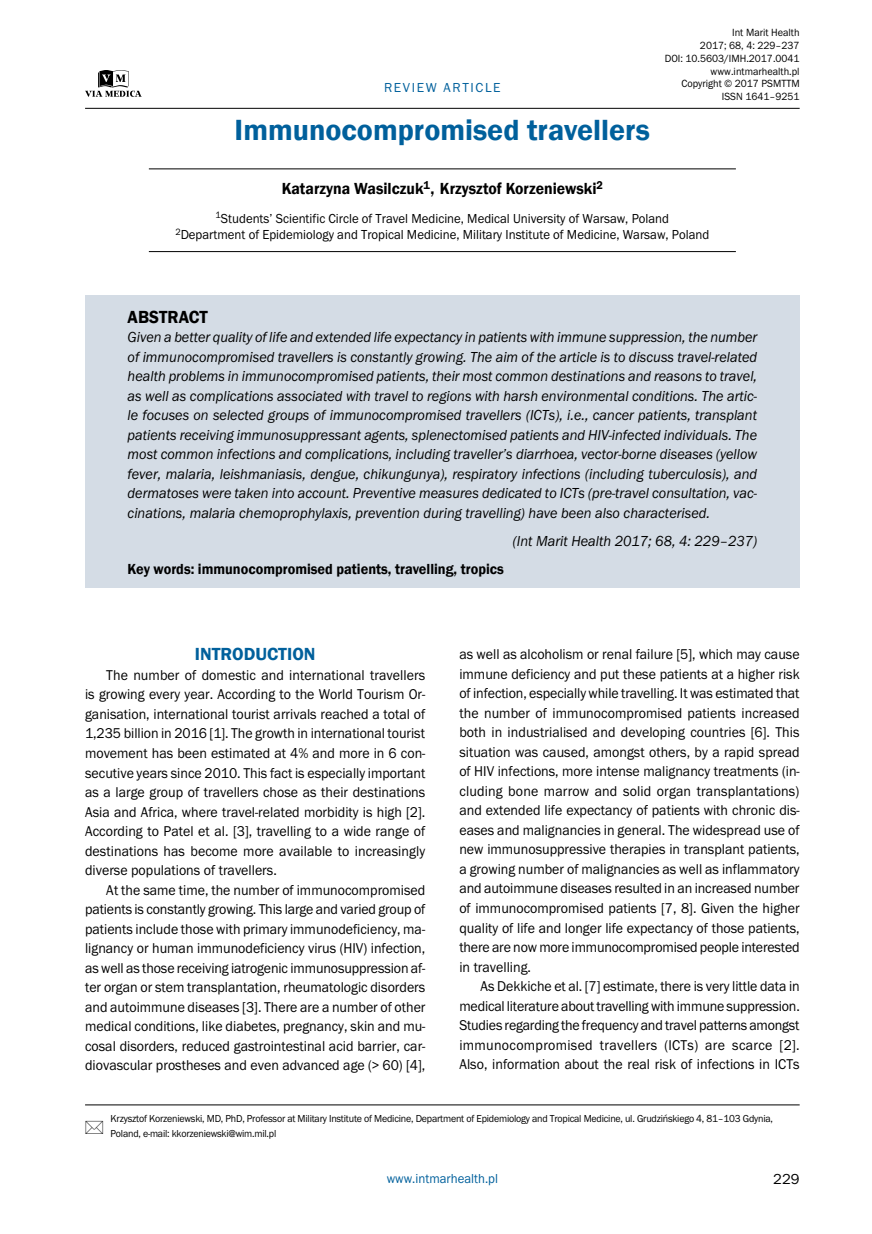
<style>
.page{position:relative;width:872px;height:1234px;background:#fff}
.page>*{position:absolute;margin:0;border:0;box-sizing:border-box;transform-origin:0 0}
.t1{font:600 30px "Franklin Gothic";color:#00609c}
.t2{font:600 18px "Franklin Gothic";color:#00609c}
.t3{font:600 18px "Franklin Gothic";color:#000;scale:.95 1}
.t4{font:600 16.5px "Franklin Gothic";color:#000;scale:.95 1}
.t5{font:italic 15px/19.5px "Franklin Got Itc TEE";color:#000;text-align:justify;scale:.95 1}
.t6{font:600 15px "Franklin Gothic";color:#000;scale:.95 1}
.t7{font:15px "Franklin Got Itc TEE";color:#000}
.t8{font:14.7px/19.5px "Franklin Got Itc TEE";color:#000;text-align:justify;scale:.95 1}
.t9{font:13.5px/16.2px "Franklin Got Itc TEE";color:#000;text-align:center;scale:.95 1}
.t10{font:13.5px "Franklin Got Itc TEE";color:#00609c;scale:.95 1}
.t11{font:13.5px "Franklin Got Itc TEE";letter-spacing:.12em;color:#00609c}
.t12{font:10.8px/12.8px "Franklin Got Itc TEE";color:#000;text-align:right;scale:.95 1}
.t13{font:10.5px/15px "Franklin Got Itc TEE";letter-spacing:-.02em;color:#000;scale:.95 1}
</style>
<div class="page">
<hr style="left:85px;top:108px;width:714px;height:1px;background:#000">
<svg style="left:85px;top:70px;width:57px;height:27px"></svg>
<hr style="left:85px;top:1104px;width:714px;height:1px;background:#000">
<div style="left:85px;top:295px;width:714px;height:292px;background:#d4dce5"></div>
<hr style="left:149px;top:168px;width:587px;height:1px;background:#000">
<hr style="left:149px;top:251px;width:587px;height:1px;background:#000">
<p class="t11" style="left:384px;top:80px;width:118px">REVIEW ARTICLE</p>
<p class="t12" style="left:664px;top:27px;width:144px">Int Marit Health<br>2017; 68, 4: 229–237<br>DOI: 10.5603/IMH.2017.0041 www.intmarhealth.pl<br>Copyright © 2017 PSMTTM<br>ISSN 1641–9251</p>
<h1 class="t1" style="left:235px;top:112px;width:417px">Immunocompromised travellers</h1>
<p class="t4" style="left:282px;top:178px;width:340px">Katarzyna Wasilczuk<sup>1</sup>, Krzysztof Korzeniewski<sup>2</sup></p>
<p class="t9" style="left:175px;top:210px;width:563px"><sup>1</sup>Students’ Scientific Circle of Travel Medicine, Medical University of Warsaw, Poland<br><sup>2</sup>Department of Epidemiology and Tropical Medicine, Military Institute of Medicine, Warsaw, Poland</p>
<p class="t3" style="left:128px;top:305px;width:86px">ABSTRACT</p>
<p class="t5" style="left:128px;top:327px;width:664px">Given a better quality of life and extended life expectancy in patients with immune suppression, the number of immunocompromised travellers is constantly growing. The aim of the article is to discuss travel-related health problems in immunocompromised patients, their most common destinations and reasons to travel, as well as complications associated with travel to regions with harsh environmental conditions. The artic&shy;le focuses on selected groups of immunocompromised travellers (ICTs), i.e., cancer patients, transplant patients receiving immunosuppressant agents, splenectomised patients and HIV-infected individuals. The most common infections and complications, including traveller’s diarrhoea, vector-borne diseases (yellow fever, malaria, leishmaniasis, dengue, chikungunya), respiratory infections (including tuberculosis), and dermatoses were taken into account. Preventive measures dedicated to ICTs (pre-travel consultation, vac&shy;cinations, malaria chemoprophylaxis, prevention during travelling) have been also characterised.</p>
<p class="t5" style="left:513px;top:531px;width:259px">(Int Marit Health 2017; 68, 4: 229–237)</p>
<p class="t6" style="left:128px;top:559px;width:398px">Key words: immunocompromised patients, travelling, tropics</p>
<p class="t2" style="left:195px;top:643px;width:122px">INTRODUCTION</p>
<p class="t8" style="left:85px;top:665px;width:360px;text-indent:21px">The number of domestic and international travellers is growing every year. According to the World Tourism Or&shy;ganisation, international tourist arrivals reached a total of 1,235 billion in 2016 [1]. The growth in international tourist movement has been estimated at 4% and more in 6 con&shy;secutive years since 2010. This fact is especially important as a large group of travellers chose as their destinations Asia and Africa, where travel-related morbidity is high [2].<br>According to Patel et al. [3], travelling to a wide range of destinations has become more available to increasingly diverse populations of travellers.</p>
<p class="t8" style="left:85px;top:880px;width:360px;text-indent:21px">At the same time, the number of immunocompromised patients is constantly growing. This large and varied group of patients include those with primary immunodeficiency, ma&shy;lignancy or human immunodeficiency virus (HIV) infection, as well as those receiving iatrogenic immunosuppression af&shy;ter organ or stem transplantation, rheumatologic disorders and autoimmune diseases [3]. There are a number of other medical conditions, like diabetes, pregnancy, skin and mu&shy;cosal disorders, reduced gastrointestinal acid barrier, car&shy;diovascular prostheses and even advanced age (&gt; 60) [4],</p>
<p class="t8" style="left:459px;top:644px;width:360px">as well as alcoholism or renal failure [5], which may cause immune deficiency and put these patients at a higher risk of infection, especially while travelling. It was estimated that the number of immunocompromised patients increased both in industrialised and developing countries [6]. This situation was caused, amongst others, by a rapid spread of HIV infections, more intense malignancy treatments (in&shy;cluding bone marrow and solid organ transplantations) and extended life expectancy of patients with chronic dis&shy;eases and malignancies in general. The widespread use of new immunosuppressive therapies in transplant patients, a growing number of malignancies as well as inflammatory and autoimmune diseases resulted in an increased number of immunocompromised patients [7, 8]. Given the higher quality of life and longer life expectancy of those patients, there are now more immunocompromised people interested in travelling.</p>
<p class="t8" style="left:459px;top:976px;width:360px;text-indent:21px">As Dekkiche et al. [7] estimate, there is very little data in medical literature about travelling with immune suppression.<br>Studies regarding the frequency and travel patterns amongst immunocompromised travellers (ICTs) are scarce [2].<br>Also, information about the real risk of infections in ICTs</p>
<p class="t13" style="left:111px;top:1110px;width:698px">Krzysztof Korzeniewski, MD, PhD, Professor at Military Institute of Medicine, Department of Epidemiology and Tropical Medicine, ul. Grudzińskiego 4, 81–103 Gdynia,<br>Poland, e-mail: kkorzeniewski@wim.mil.pl</p>
<p class="t10" style="left:387px;top:1170px;width:119px">www.intmarhealth.pl</p>
<p class="t7" style="left:773px;top:1170px;width:28px">229</p>
</div>
